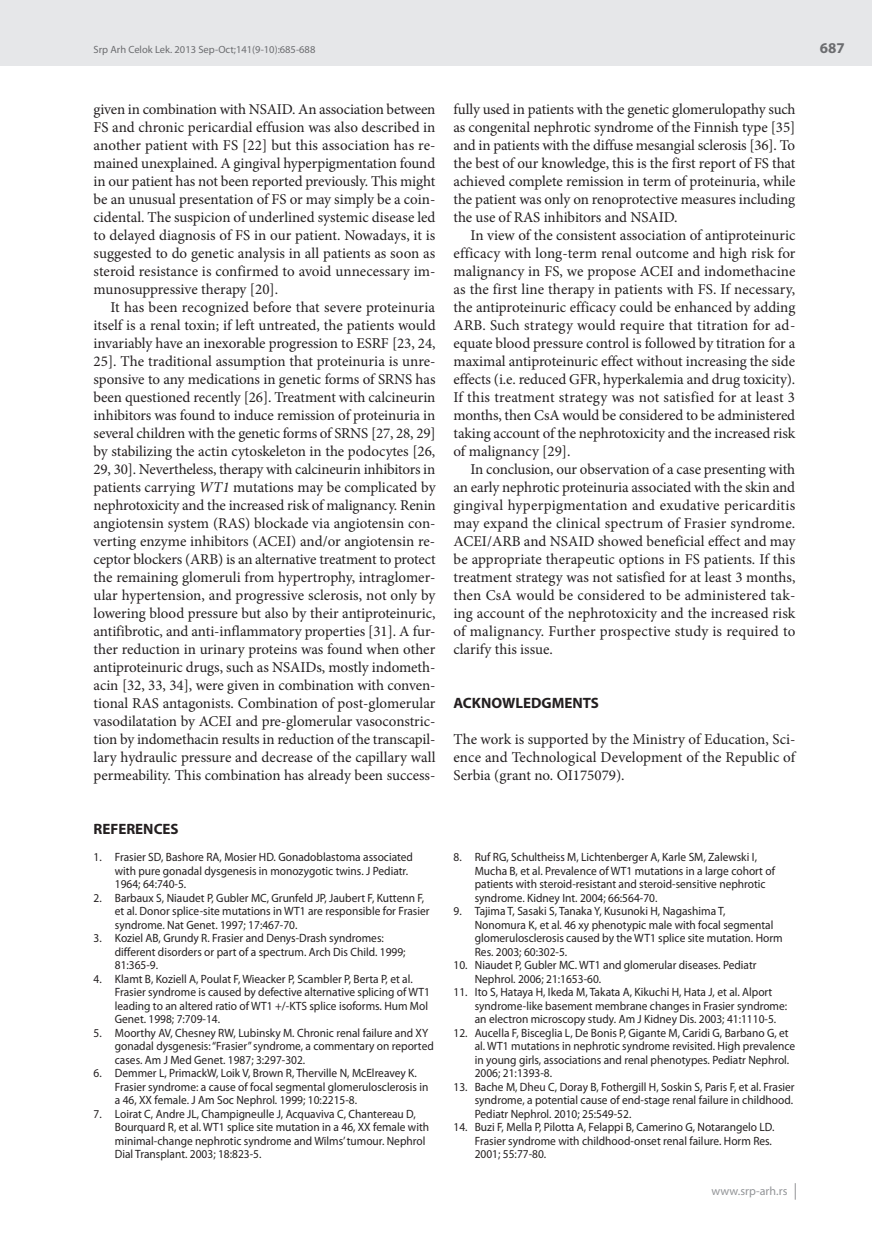
<style>
.page{position:relative;width:872px;height:1234px;background:#fff}
.page>*{position:absolute;margin:0;border:0;box-sizing:border-box;transform-origin:0 0}
.t1{font:15px/18px "Minion Pro";letter-spacing:-.005em;color:#231f20;text-align:justify}
.t2{font:700 15px "Myriad Pro";color:#231f20}
.t3{font:700 15px "Myriad Pro";color:#6c6d70}
.t4{font:12px/13.5px "Myriad Pro";color:#231f20;scale:.95 1}
.t5{font:12px "Myriad Pro";letter-spacing:.005em;color:#939598}
.t6{font:10.5px "Myriad Pro";color:#6c6d70}
.s1{font-style:italic}
</style>
<div class="page">
<div style="left:0;top:0;width:872px;height:66px;background:#e6e7e9"></div>
<svg style="left:795px;top:1183px;width:1px;height:16px"></svg>
<p class="t6" style="left:94px;top:44px;width:223px">Srp Arh Celok Lek. 2013 Sep-Oct;141(9-10):685-688</p>
<p class="t3" style="left:820px;top:40px;width:26px">687</p>
<p class="t1" style="left:94px;top:100px;width:343px">given in combination with NSAID. An association between FS and chronic pericardial effusion was also described in another patient with FS [22] but this association has re&shy;mained unexplained. A gingival hyperpigmentation found in our patient has not been reported previously. This might be an unusual presentation of FS or may simply be a coin&shy;cidental. The suspicion of underlined systemic disease led to delayed diagnosis of FS in our patient. Nowadays, it is suggested to do genetic analysis in all patients as soon as steroid resistance is confirmed to avoid unnecessary im&shy;munosuppressive therapy [20].</p>
<p class="t1" style="left:94px;top:298px;width:344px;text-indent:17px">It has been recognized before that severe proteinuria itself is a renal toxin; if left untreated, the patients would invariably have an inexorable progression to ESRF [23, 24, 25]. The traditional assumption that proteinuria is unre&shy;sponsive to any medications in genetic forms of SRNS has been questioned recently [26]. Treatment with calcineurin inhibitors was found to induce remission of proteinuria in several children with the genetic forms of SRNS [27, 28, 29] by stabilizing the actin cytoskeleton in the podocytes [26, 29, 30]. Nevertheless, therapy with calcineurin inhibitors in patients carrying <span class="s1">WT1</span> mutations may be complicated by nephrotoxicity and the increased risk of malignancy. Renin angiotensin system (RAS) blockade via angiotensin con&shy;verting enzyme inhibitors (ACEI) and/or angiotensin re&shy;ceptor blockers (ARB) is an alternative treatment to protect the remaining glomeruli from hypertrophy, intraglomer&shy;ular hypertension, and progressive sclerosis, not only by lowering blood pressure but also by their antiproteinuric, antifibrotic, and anti-inflammatory properties [31]. A fur&shy;ther reduction in urinary proteins was found when other antiproteinuric drugs, such as NSAIDs, mostly indometh&shy;acin [32, 33, 34], were given in combination with conven&shy;tional RAS antagonists. Combination of post-glomerular vasodilatation by ACEI and pre-glomerular vasoconstric&shy;tion by indomethacin results in reduction of the transcapil&shy;lary hydraulic pressure and decrease of the capillary wall permeability. This combination has already been success-</p>
<p class="t2" style="left:94px;top:820px;width:87px">REFERENCES</p>
<p class="t4" style="left:115px;top:850px;width:315px;text-indent:-21px">1. Frasier SD, Bashore RA, Mosier HD. Gonadoblastoma associated with pure gonadal dysgenesis in monozygotic twins. J Pediatr.<br>1964; 64:740-5.</p>
<p class="t4" style="left:115px;top:890px;width:333px;text-indent:-21px">2. Barbaux S, Niaudet P, Gubler MC, Grunfeld JP, Jaubert F, Kuttenn F, et al. Donor splice-site mutations in WT1 are responsible for Frasier syndrome. Nat Genet. 1997; 17:467-70.</p>
<p class="t4" style="left:115px;top:931px;width:308px;text-indent:-21px">3. Koziel AB, Grundy R. Frasier and Denys-Drash syndromes: different disorders or part of a spectrum. Arch Dis Child. 1999;<br>81:365-9.</p>
<p class="t4" style="left:115px;top:971px;width:333px;text-indent:-21px">4. Klamt B, Koziell A, Poulat F, Wieacker P, Scambler P, Berta P, et al.<br>Frasier syndrome is caused by defective alternative splicing of WT1 leading to an altered ratio of WT1 +/-KTS splice isoforms. Hum Mol Genet. 1998; 7:709-14.</p>
<p class="t4" style="left:115px;top:1025px;width:337px;text-indent:-21px">5. Moorthy AV, Chesney RW, Lubinsky M. Chronic renal failure and XY gonadal dysgenesis: “Frasier” syndrome, a commentary on reported cases. Am J Med Genet. 1987; 3:297-302.</p>
<p class="t4" style="left:115px;top:1066px;width:331px;text-indent:-21px">6. Demmer L, PrimackW, Loik V, Brown R, Therville N, McElreavey K.<br>Frasier syndrome: a cause of focal segmental glomerulosclerosis in a 46, XX female. J Am Soc Nephrol. 1999; 10:2215-8.</p>
<p class="t4" style="left:115px;top:1106px;width:332px;text-indent:-21px">7. Loirat C, Andre JL, Champigneulle J, Acquaviva C, Chantereau D, Bourquard R, et al. WT1 splice site mutation in a 46, XX female with minimal-change nephrotic syndrome and Wilms’ tumour. Nephrol Dial Transplant. 2003; 18:823-5.</p>
<p class="t1" style="left:453px;top:100px;width:343px">fully used in patients with the genetic glomerulopathy such as congenital nephrotic syndrome of the Finnish type [35] and in patients with the diffuse mesangial sclerosis [36]. To the best of our knowledge, this is the first report of FS that achieved complete remission in term of proteinuria, while the patient was only on renoprotective measures including the use of RAS inhibitors and NSAID.</p>
<p class="t1" style="left:453px;top:226px;width:343px;text-indent:17px">In view of the consistent association of antiproteinuric efficacy with long-term renal outcome and high risk for malignancy in FS, we propose ACEI and indomethacine as the first line therapy in patients with FS. If necessary, the antiproteinuric efficacy could be enhanced by adding ARB. Such strategy would require that titration for ad&shy;equate blood pressure control is followed by titration for a maximal antiproteinuric effect without increasing the side effects (i.e. reduced GFR, hyperkalemia and drug toxicity).<br>If this treatment strategy was not satisfied for at least 3 months, then CsA would be considered to be administered taking account of the nephrotoxicity and the increased risk of malignancy [29].</p>
<p class="t1" style="left:453px;top:460px;width:343px;text-indent:17px">In conclusion, our observation of a case presenting with an early nephrotic proteinuria associated with the skin and gingival hyperpigmentation and exudative pericarditis may expand the clinical spectrum of Frasier syndrome.<br>ACEI/ARB and NSAID showed beneficial effect and may be appropriate therapeutic options in FS patients. If this treatment strategy was not satisfied for at least 3 months, then CsA would be considered to be administered tak&shy;ing account of the nephrotoxicity and the increased risk of malignancy. Further prospective study is required to clarify this issue.</p>
<p class="t2" style="left:453px;top:694px;width:147px">ACKNOWLEDGMENTS</p>
<p class="t1" style="left:453px;top:730px;width:343px">The work is supported by the Ministry of Education, Sci&shy;ence and Technological Development of the Republic of Serbia (grant no. OI175079).</p>
<p class="t4" style="left:475px;top:850px;width:318px;text-indent:-21px">8. Ruf RG, Schultheiss M, Lichtenberger A, Karle SM, Zalewski I, Mucha B, et al. Prevalence of WT1 mutations in a large cohort of patients with steroid-resistant and steroid-sensitive nephrotic syndrome. Kidney Int. 2004; 66:564-70.</p>
<p class="t4" style="left:475px;top:904px;width:325px;text-indent:-21px">9. Tajima T, Sasaki S, Tanaka Y, Kusunoki H, Nagashima T,<br>Nonomura K, et al. 46 xy phenotypic male with focal segmental glomerulosclerosis caused by the WT1 splice site mutation. Horm Res. 2003; 60:302-5.</p>
<p class="t4" style="left:475px;top:958px;width:298px;text-indent:-21px">10. Niaudet P, Gubler MC. WT1 and glomerular diseases. Pediatr<br>Nephrol. 2006; 21:1653-60.</p>
<p class="t4" style="left:475px;top:985px;width:330px;text-indent:-21px">11. Ito S, Hataya H, Ikeda M, Takata A, Kikuchi H, Hata J, et al. Alport syndrome-like basement membrane changes in Frasier syndrome: an electron microscopy study. Am J Kidney Dis. 2003; 41:1110-5.</p>
<p class="t4" style="left:475px;top:1025px;width:339px;text-indent:-21px">12. Aucella F, Bisceglia L, De Bonis P, Gigante M, Caridi G, Barbano G, et al. WT1 mutations in nephrotic syndrome revisited. High prevalence in young girls, associations and renal phenotypes. Pediatr Nephrol.<br>2006; 21:1393-8.</p>
<p class="t4" style="left:475px;top:1079px;width:338px;text-indent:-21px">13. Bache M, Dheu C, Doray B, Fothergill H, Soskin S, Paris F, et al. Frasier syndrome, a potential cause of end-stage renal failure in childhood.<br>Pediatr Nephrol. 2010; 25:549-52.</p>
<p class="t4" style="left:475px;top:1120px;width:317px;text-indent:-21px">14. Buzi F, Mella P, Pilotta A, Felappi B, Camerino G, Notarangelo LD.<br>Frasier syndrome with childhood-onset renal failure. Horm Res.<br>2001; 55:77-80.</p>
<p class="t5" style="left:711px;top:1184px;width:77px">www.srp-arh.rs</p>
</div>
